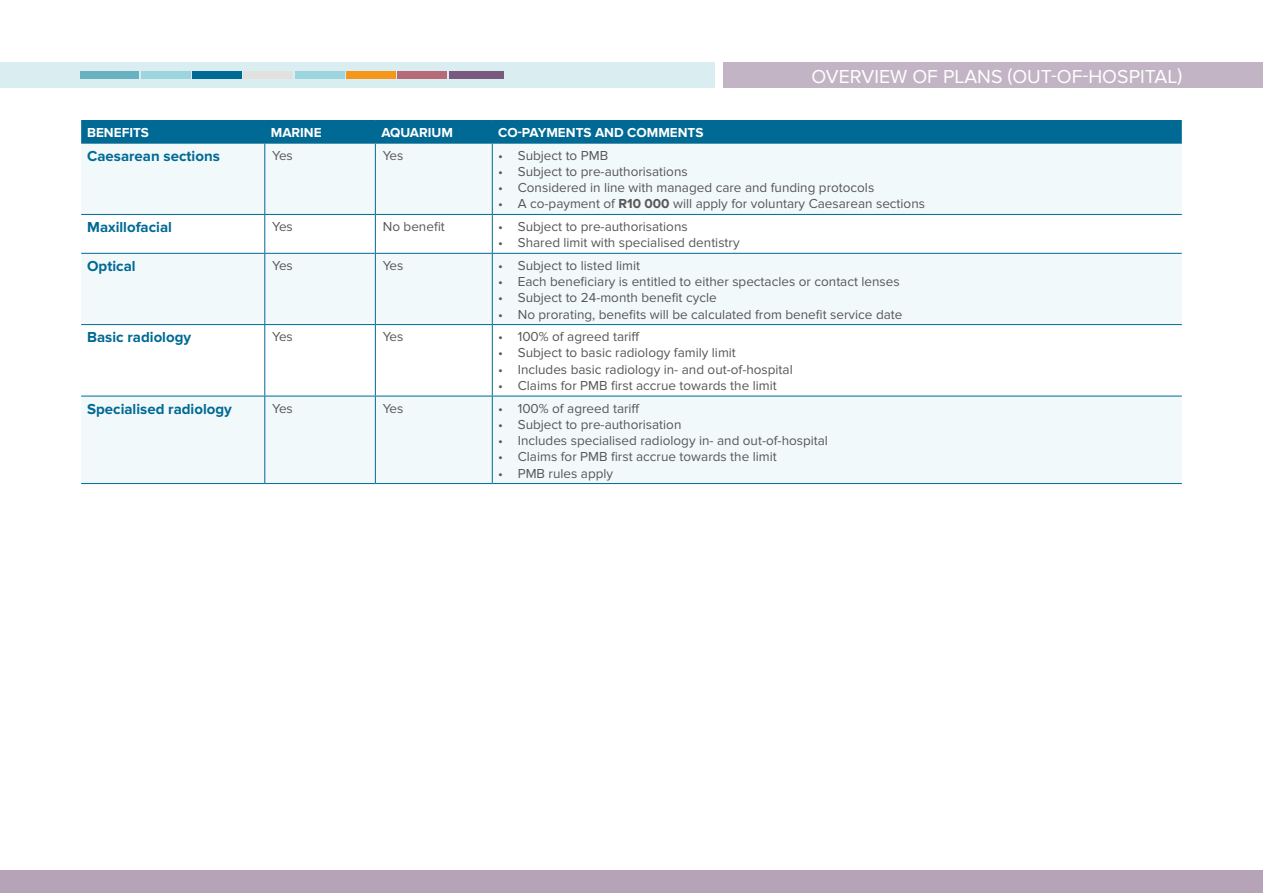
<style>
.page{position:relative;width:1263px;height:893px;background:#fff}
.page>*{position:absolute;margin:0;border:0;box-sizing:border-box;transform-origin:0 0}
.t1{font:19.5px "Proxima Nova";color:#fff}
.t2{font:700 15px "Proxima Nova";color:#006994}
.t3{font:13.5px "Proxima Nova";color:#575756}
.t4{font:700 13.5px "Proxima Nova";color:#fff}
.s1{font-weight:700}
</style>
<div class="page">
<div style="left:0;top:871px;width:1263px;height:22px;background:#b6a3b8"></div>
<div style="left:723px;top:62px;width:540px;height:26px;background:#c3b4c5"></div>
<div style="left:0;top:62px;width:714px;height:26px;background:#daeef2"></div>
<div style="left:81px;top:71px;width:58px;height:8px;background:#68b1c0"></div>
<div style="left:141px;top:71px;width:49px;height:8px;background:#9cd5dd"></div>
<div style="left:192px;top:71px;width:50px;height:8px;background:#006994"></div>
<div style="left:244px;top:71px;width:49px;height:8px;background:#e3e1df"></div>
<div style="left:295px;top:71px;width:49px;height:8px;background:#9cd5dd"></div>
<div style="left:346px;top:71px;width:50px;height:8px;background:#f4971a"></div>
<div style="left:398px;top:71px;width:49px;height:8px;background:#b76b79"></div>
<div style="left:449px;top:71px;width:54px;height:8px;background:#7a597e"></div>
<svg style="left:81px;top:144px;width:1101px;height:339px;fill:#f2f9fb"></svg>
<div style="left:81px;top:120px;width:1101px;height:23px;background:#006994"></div>
<hr style="left:81px;top:143px;width:184px;height:1px;background:#006994">
<hr style="left:265px;top:143px;width:110px;height:1px;background:#006994">
<hr style="left:375px;top:143px;width:117px;height:1px;background:#006994">
<hr style="left:492px;top:143px;width:690px;height:1px;background:#006994">
<hr style="left:264px;top:144px;width:1px;height:70px;background:#006994">
<hr style="left:375px;top:144px;width:1px;height:70px;background:#006994">
<hr style="left:492px;top:144px;width:1px;height:70px;background:#006994">
<hr style="left:81px;top:214px;width:184px;height:1px;background:#006994">
<hr style="left:265px;top:214px;width:110px;height:1px;background:#006994">
<hr style="left:264px;top:215px;width:1px;height:38px;background:#006994">
<hr style="left:375px;top:214px;width:117px;height:1px;background:#006994">
<hr style="left:375px;top:215px;width:1px;height:38px;background:#006994">
<hr style="left:492px;top:214px;width:690px;height:1px;background:#006994">
<hr style="left:492px;top:215px;width:1px;height:38px;background:#006994">
<hr style="left:81px;top:253px;width:184px;height:1px;background:#006994">
<hr style="left:265px;top:253px;width:110px;height:1px;background:#006994">
<hr style="left:264px;top:254px;width:1px;height:70px;background:#006994">
<hr style="left:375px;top:253px;width:117px;height:1px;background:#006994">
<hr style="left:375px;top:254px;width:1px;height:70px;background:#006994">
<hr style="left:492px;top:253px;width:690px;height:1px;background:#006994">
<hr style="left:492px;top:254px;width:1px;height:70px;background:#006994">
<hr style="left:81px;top:324px;width:184px;height:1px;background:#006994">
<hr style="left:265px;top:324px;width:110px;height:1px;background:#006994">
<hr style="left:264px;top:325px;width:1px;height:71px;background:#006994">
<hr style="left:375px;top:324px;width:117px;height:1px;background:#006994">
<hr style="left:375px;top:325px;width:1px;height:71px;background:#006994">
<hr style="left:492px;top:324px;width:690px;height:1px;background:#006994">
<hr style="left:492px;top:325px;width:1px;height:71px;background:#006994">
<hr style="left:81px;top:396px;width:184px;height:1px;background:#006994">
<hr style="left:265px;top:396px;width:110px;height:1px;background:#006994">
<hr style="left:264px;top:396px;width:1px;height:87px;background:#006994">
<hr style="left:375px;top:396px;width:117px;height:1px;background:#006994">
<hr style="left:375px;top:396px;width:1px;height:87px;background:#006994">
<hr style="left:492px;top:396px;width:690px;height:1px;background:#006994">
<hr style="left:492px;top:396px;width:1px;height:87px;background:#006994">
<hr style="left:81px;top:483px;width:184px;height:1px;background:#006994">
<hr style="left:265px;top:483px;width:110px;height:1px;background:#006994">
<hr style="left:375px;top:483px;width:117px;height:1px;background:#006994">
<hr style="left:492px;top:483px;width:690px;height:1px;background:#006994">
<h1 class="t1" style="left:811px;top:65px;width:372px">OVERVIEW OF PLANS (OUT-OF-HOSPITAL)</h1>
<p class="t4" style="left:87px;top:125px;width:63px">BENEFITS</p>
<p class="t4" style="left:271px;top:125px;width:52px">MARINE</p>
<p class="t4" style="left:381px;top:125px;width:73px">AQUARIUM</p>
<p class="t4" style="left:498px;top:125px;width:207px">CO-PAYMENTS AND COMMENTS</p>
<p class="t2" style="left:87px;top:147px;width:134px">Caesarean sections</p>
<p class="t3" style="left:272px;top:148px;width:22px">Yes</p>
<p class="t3" style="left:383px;top:148px;width:22px">Yes</p>
<p class="t3" style="left:498px;top:148px;width:111px">• Subject to PMB</p>
<p class="t3" style="left:498px;top:164px;width:191px">• Subject to pre-authorisations</p>
<p class="t3" style="left:498px;top:180px;width:377px">• Considered in line with managed care and funding protocols</p>
<p class="t3" style="left:498px;top:196px;width:428px">• A co-payment of <span class="s1">R10 000</span> will apply for voluntary Caesarean sections</p>
<p class="t2" style="left:87px;top:219px;width:86px">Maxillofacial</p>
<p class="t3" style="left:272px;top:219px;width:22px">Yes</p>
<p class="t3" style="left:383px;top:219px;width:64px">No benefit</p>
<p class="t3" style="left:498px;top:219px;width:191px">• Subject to pre-authorisations</p>
<p class="t3" style="left:498px;top:235px;width:243px">• Shared limit with specialised dentistry</p>
<p class="t2" style="left:87px;top:258px;width:50px">Optical</p>
<p class="t3" style="left:272px;top:258px;width:22px">Yes</p>
<p class="t3" style="left:383px;top:258px;width:22px">Yes</p>
<p class="t3" style="left:498px;top:258px;width:143px">• Subject to listed limit</p>
<p class="t3" style="left:498px;top:274px;width:403px">• Each beneficiary is entitled to either spectacles or contact lenses</p>
<p class="t3" style="left:498px;top:290px;width:220px">• Subject to 24-month benefit cycle</p>
<p class="t3" style="left:498px;top:306px;width:406px">• No prorating, benefits will be calculated from benefit service date</p>
<p class="t2" style="left:87px;top:329px;width:105px">Basic radiology</p>
<p class="t3" style="left:272px;top:329px;width:22px">Yes</p>
<p class="t3" style="left:383px;top:329px;width:22px">Yes</p>
<p class="t3" style="left:498px;top:329px;width:143px">• 100% of agreed tariff</p>
<p class="t3" style="left:498px;top:345px;width:239px">• Subject to basic radiology family limit</p>
<p class="t3" style="left:498px;top:361px;width:296px">• Includes basic radiology in- and out-of-hospital</p>
<p class="t3" style="left:498px;top:378px;width:280px">• Claims for PMB first accrue towards the limit</p>
<p class="t2" style="left:87px;top:400px;width:146px">Specialised radiology</p>
<p class="t3" style="left:272px;top:400px;width:22px">Yes</p>
<p class="t3" style="left:383px;top:400px;width:22px">Yes</p>
<p class="t3" style="left:498px;top:400px;width:143px">• 100% of agreed tariff</p>
<p class="t3" style="left:498px;top:417px;width:185px">• Subject to pre-authorisation</p>
<p class="t3" style="left:498px;top:433px;width:331px">• Includes specialised radiology in- and out-of-hospital</p>
<p class="t3" style="left:498px;top:449px;width:280px">• Claims for PMB first accrue towards the limit</p>
<p class="t3" style="left:498px;top:465px;width:116px">• PMB rules apply</p>
</div>
